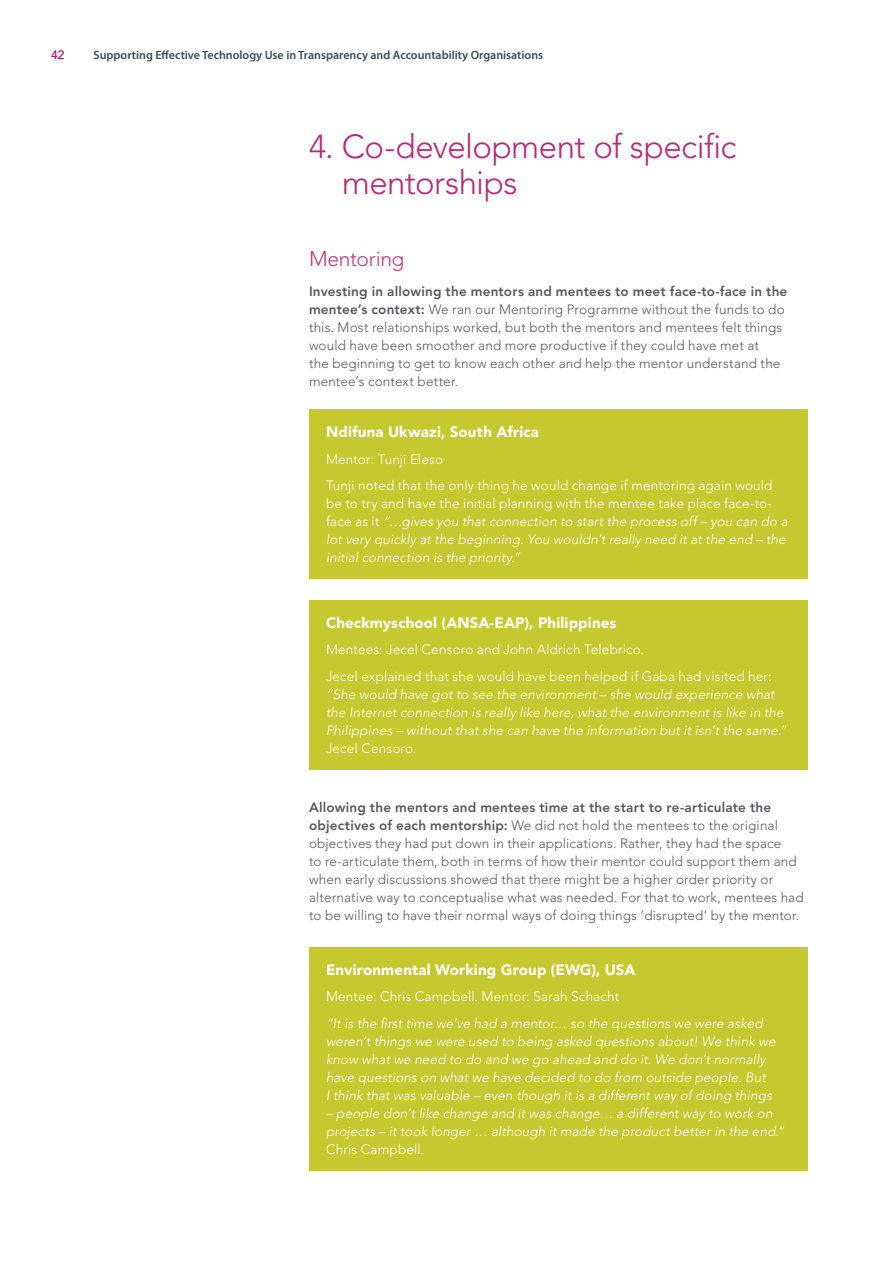
<style>
.page{position:relative;width:893px;height:1263px;background:#fff}
.page>*{position:absolute;margin:0;border:0;box-sizing:border-box;transform-origin:0 0}
.t1{font:300 33px/36px "Avenir LT Std";letter-spacing:-.015em;color:#b52979}
.t2{font:300 21px "Avenir LT Std";letter-spacing:-.015em;color:#b93a7f}
.t3{font:900 15px "Avenir LT Std";letter-spacing:.01em;color:#fff}
.t4{font:italic 300 13.5px/18px "Avenir LT Std";letter-spacing:.01em;color:#fff}
.t5{font:300 13.5px/18px "Avenir LT Std";letter-spacing:.01em;color:#57585a}
.t6{font:300 13.5px/26.5px "Avenir LT Std";letter-spacing:.01em;color:#fff}
.t7{font:600 12px "Myriad Pro";color:#384c56}
.t8{font:500 12px "Avenir LT Std";color:#af016e}
.s1{font-weight:800}
.s2{font-style:normal}
</style>
<div class="page">
<div style="left:309px;top:410px;width:499px;height:169px;background:#c5c82e"></div>
<div style="left:309px;top:600px;width:499px;height:170px;background:#c5c82e"></div>
<div style="left:309px;top:947px;width:499px;height:224px;background:#c5c82e"></div>
<p class="t8" style="left:51px;top:48px;width:15px">42</p>
<p class="t7" style="left:94px;top:48px;width:451px">Supporting Effective Technology Use in Transparency and Accountability Organisations</p>
<h1 class="t1" style="left:342px;top:128px;width:396px;text-indent:-33px">4. Co-development of specific mentorships</h1>
<h2 class="t2" style="left:309px;top:246px;width:97px">Mentoring</h2>
<p class="t5" style="left:309px;top:282px;width:480px"><span class="s1">Investing in allowing the mentors and mentees to meet face-to-face in the mentee’s context:</span> We ran our Mentoring Programme without the funds to do this. Most relationships worked, but both the mentors and mentees felt things would have been smoother and more productive if they could have met at<br>the beginning to get to know each other and help the mentor understand the mentee’s context better.</p>
<p class="t3" style="left:326px;top:423px;width:214px">Ndifuna Ukwazi, South Africa</p>
<p class="t6" style="left:326px;top:446px;width:448px">Mentor: Tunji Eleso<br>Tunji noted that the only thing he would change if mentoring again would</p>
<p class="t4" style="left:326px;top:495px;width:463px"><span class="s2">be to try and have the initial planning with the mentee take place face-to&shy;face as it</span> “…gives you that connection to start the process off – you can do a lot very quickly at the beginning. You wouldn’t really need it at the end – the initial connection is the priority.”</p>
<p class="t3" style="left:326px;top:613px;width:292px">Checkmyschool (ANSA-EAP), Philippines</p>
<p class="t6" style="left:326px;top:636px;width:447px">Mentees: Jecel Censoro and John Aldrich Telebrico.<br>Jecel explained that she would have been helped if Gaba had visited her:</p>
<p class="t4" style="left:326px;top:685px;width:462px">“She would have got to see the environment – she would experience what the Internet connection is really like here, what the environment is like in the<br>Philippines – without that she can have the information but it isn’t the same.”</p>
<p class="t6" style="left:326px;top:735px;width:92px">Jecel Censoro.</p>
<p class="t5" style="left:309px;top:798px;width:496px"><span class="s1">Allowing the mentors and mentees time at the start to re-articulate the objectives of each mentorship:</span> We did not hold the mentees to the original objectives they had put down in their applications. Rather, they had the space<br>to re-articulate them, both in terms of how their mentor could support them and when early discussions showed that there might be a higher order priority or alternative way to conceptualise what was needed. For that to work, mentees had to be willing to have their normal ways of doing things ‘disrupted’ by the mentor.</p>
<p class="t3" style="left:326px;top:960px;width:311px">Environmental Working Group (EWG), USA</p>
<p class="t6" style="left:326px;top:983px;width:295px">Mentee: Chris Campbell. Mentor: Sarah Schacht</p>
<p class="t4" style="left:326px;top:1014px;width:451px">“It is the first time we’ve had a mentor… so the questions we were asked weren’t things we were used to being asked questions about! We think we know what we need to do and we go ahead and do it. We don’t normally have questions on what we have decided to do from outside people. But<br>I think that was valuable – even though it is a different way of doing things</p>
<p class="t4" style="left:326px;top:1104px;width:460px">– people don’t like change and it was change… a different way to work on projects – it took longer … although it made the product better in the end.”</p>
<p class="t6" style="left:326px;top:1136px;width:100px">Chris Campbell.</p>
</div>
